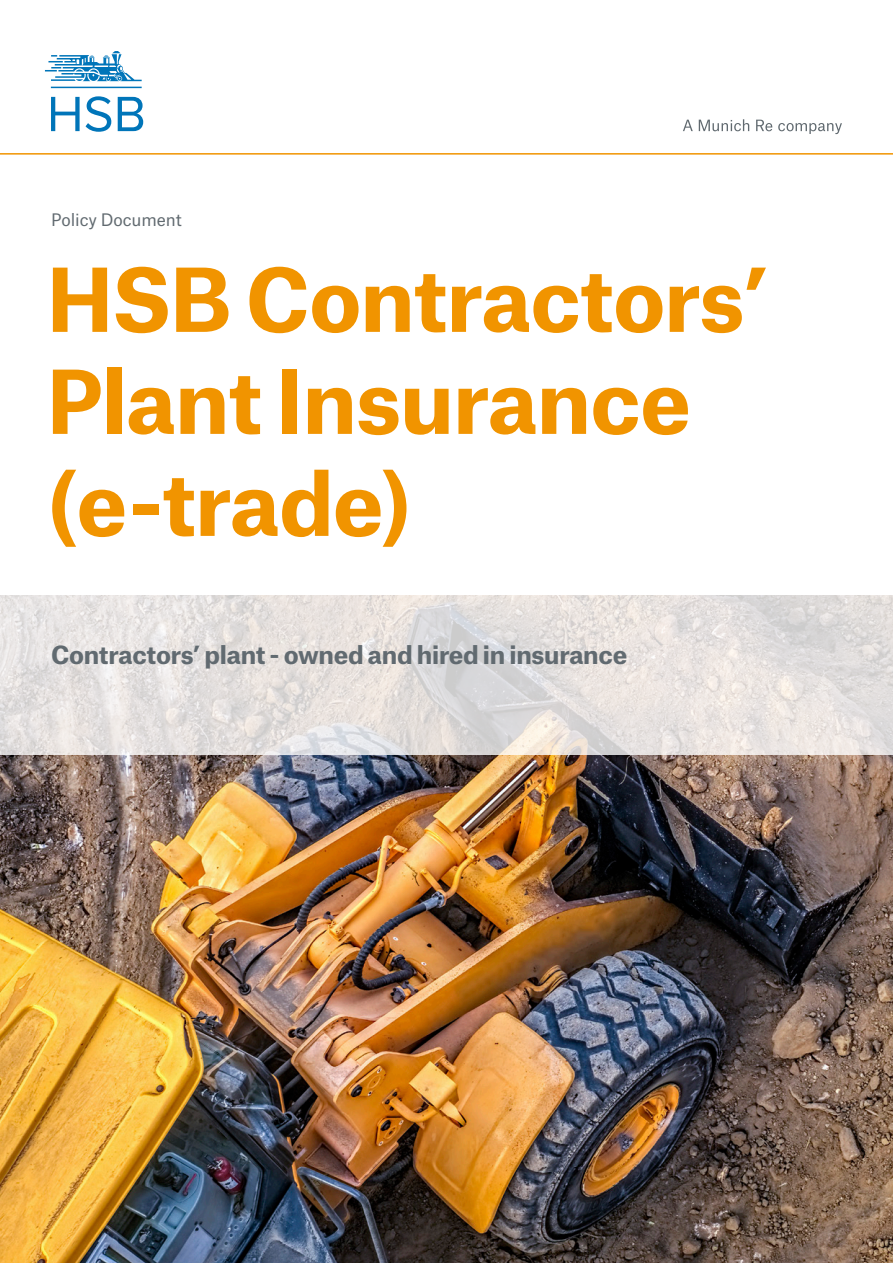
<style>
.page{position:relative;width:893px;height:1263px;background:#fff}
.page>*{position:absolute;margin:0;border:0;box-sizing:border-box;transform-origin:0 0}
.HSB_56pt_Bold{font:700 84px/102px "Munich Re";letter-spacing:-.01em;color:#f19400}
.HSB_16pt_Bold{font:700 24px "Munich Re";letter-spacing:-.01em;color:#616a70}
.MR_13_5_pt{font:16.5px "Munich Re";letter-spacing:-.005em;color:#616a70}
</style>
<div class="page">
<img style="left:0;top:755px;width:893px;height:508px">
<svg style="left:0;top:595px;width:893px;height:160px;background:#e4e0de"></svg>
<svg style="left:683px;top:119px;width:159px;height:15px"></svg>
<svg style="left:45px;top:51px;width:98px;height:81px"></svg>
<hr style="left:0;top:153px;width:893px;height:2px;background:#f19400">
<p class="MR_13_5_pt" style="left:51px;top:206px;width:132px">Policy Document</p>
<p class="HSB_56pt_Bold" style="left:47px;top:240px;width:723px">HSB Contractors’<br>Plant Insurance (e-trade)</p>
<p class="HSB_16pt_Bold" style="left:51px;top:635px;width:578px">Contractors’ plant - owned and hired in insurance</p>
</div>
